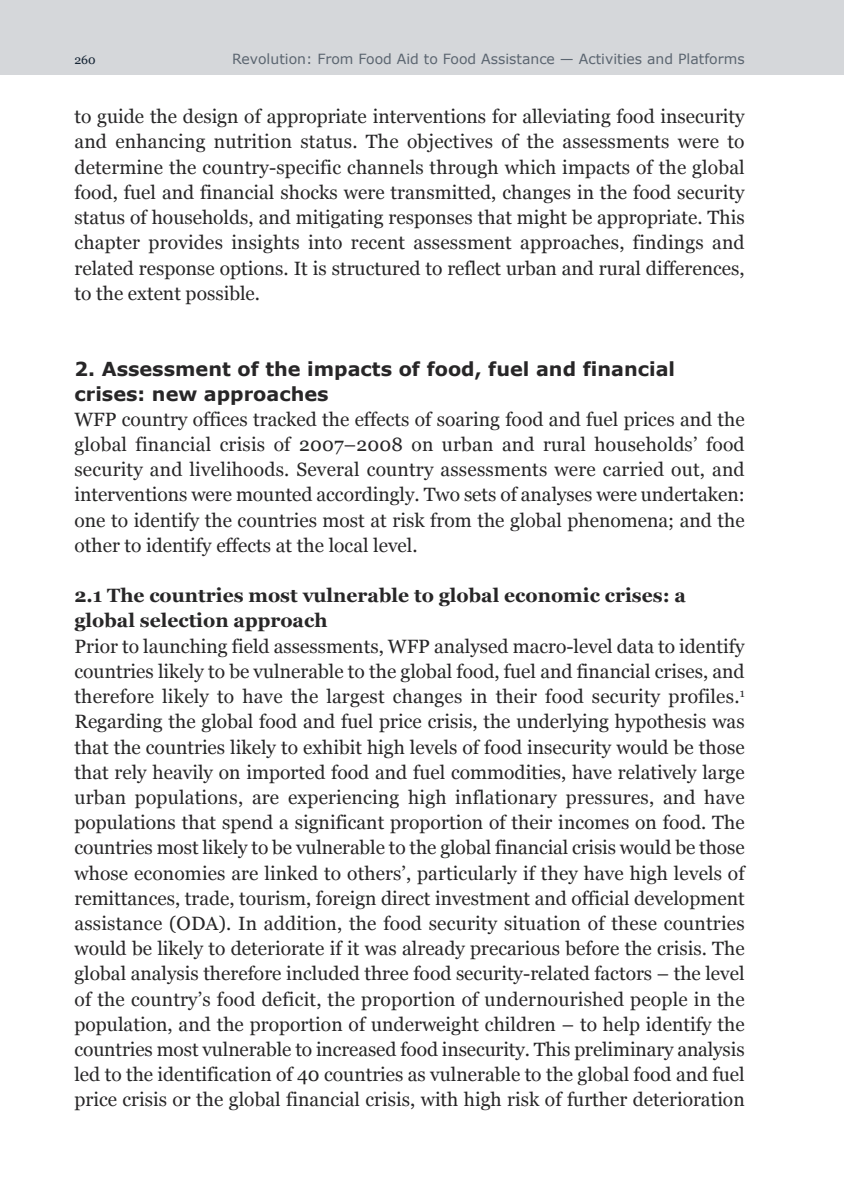
<style>
.page{position:relative;width:844px;height:1191px;background:#fff}
.page>*{position:absolute;margin:0;border:0;box-sizing:border-box;transform-origin:0 0}
.t1{font:19.25px/25.2px "Georgia";color:#272627;text-align:justify}
.t2{font:700 19.25px/25.2px "Georgia";color:#272627}
.t3{font:700 19.25px/25.2px "Verdana";color:#272627}
.t4{font:14px "Verdana";color:#5b6570}
.t5{font:12.25px "Georgia";color:#142333}
</style>
<div class="page">
<div style="left:0;top:0;width:843px;height:74px;background:#d5d7da"></div>
<p class="t5" style="left:74px;top:53px;width:23px">260</p>
<p class="t4" style="left:232px;top:49px;width:514px">Revolution: From Food Aid to Food Assistance — Activities and Platforms</p>
<p class="t1" style="left:74px;top:104px;width:671px">to guide the design of appropriate interventions for alleviating food insecurity and enhancing nutrition status. The objectives of the assessments were to determine the country-specific channels through which impacts of the global food, fuel and financial shocks were transmitted, changes in the food security status of households, and mitigating responses that might be appropriate. This chapter provides insights into recent assessment approaches, findings and related response options. It is structured to reflect urban and rural differences, to the extent possible.</p>
<p class="t3" style="left:74px;top:355px;width:602px">2. Assessment of the impacts of food, fuel and financial crises: new approaches</p>
<p class="t1" style="left:74px;top:406px;width:671px">WFP country offices tracked the effects of soaring food and fuel prices and the global financial crisis of 2007–2008 on urban and rural households’ food security and livelihoods. Several country assessments were carried out, and interventions were mounted accordingly. Two sets of analyses were undertaken: one to identify the countries most at risk from the global phenomena; and the other to identify effects at the local level.</p>
<p class="t2" style="left:74px;top:583px;width:613px">2.1 The countries most vulnerable to global economic crises: a global selection approach</p>
<p class="t1" style="left:74px;top:633px;width:671px">Prior to launching field assessments, WFP analysed macro-level data to identify countries likely to be vulnerable to the global food, fuel and financial crises, and therefore likely to have the largest changes in their food security profiles.<sup>1<br></sup>Regarding the global food and fuel price crisis, the underlying hypothesis was that the countries likely to exhibit high levels of food insecurity would be those that rely heavily on imported food and fuel commodities, have relatively large urban populations, are experiencing high inflationary pressures, and have populations that spend a significant proportion of their incomes on food. The countries most likely to be vulnerable to the global financial crisis would be those whose economies are linked to others’, particularly if they have high levels of remittances, trade, tourism, foreign direct investment and official development assistance (ODA). In addition, the food security situation of these countries would be likely to deteriorate if it was already precarious before the crisis. The global analysis therefore included three food security-related factors – the level of the country’s food deficit, the proportion of undernourished people in the population, and the proportion of underweight children – to help identify the countries most vulnerable to increased food insecurity. This preliminary analysis led to the identification of 40 countries as vulnerable to the global food and fuel price crisis or the global financial crisis, with high risk of further deterioration</p>
</div>
